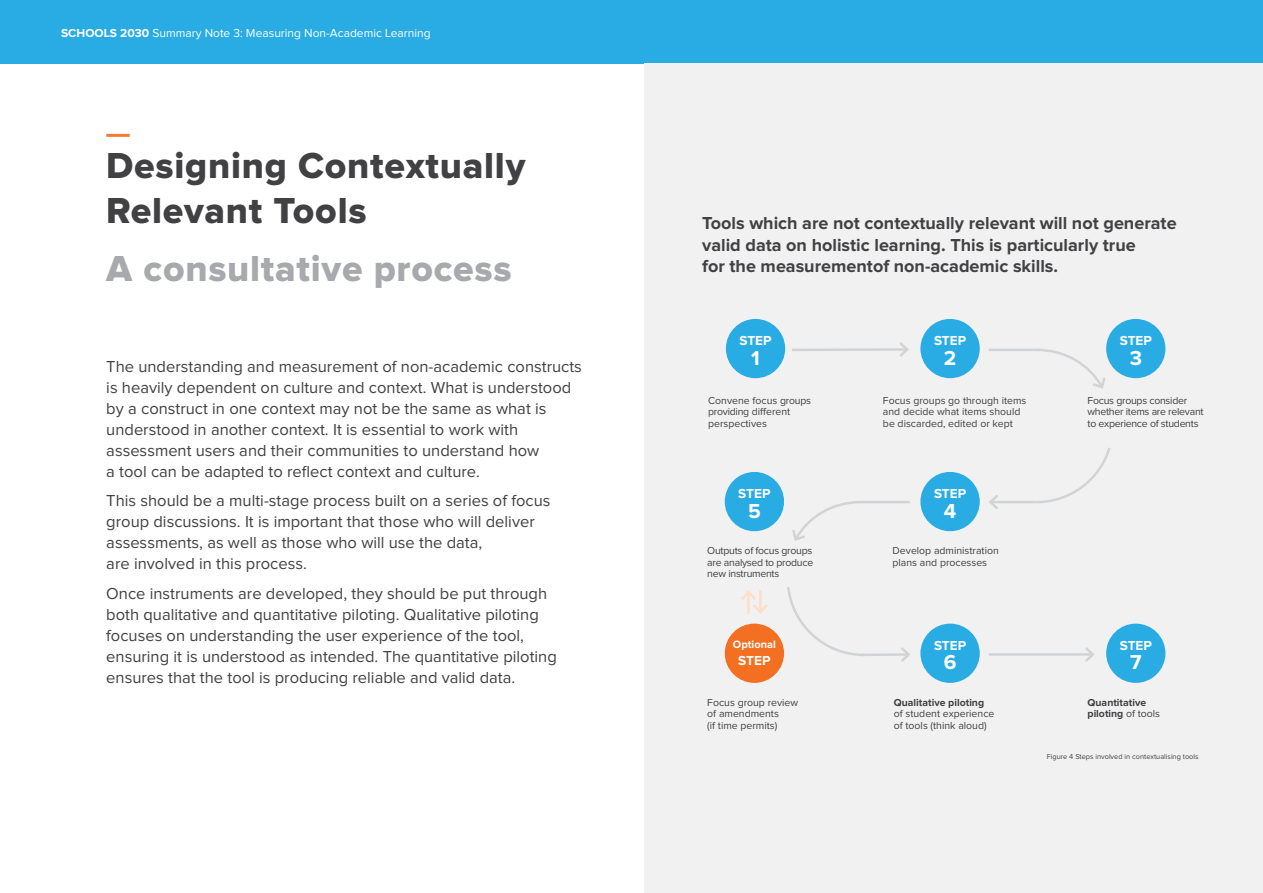
<style>
.page{position:relative;width:1263px;height:893px;background:#fff}
.page>*{position:absolute;margin:0;border:0;box-sizing:border-box;transform-origin:0 0}
.t1{font:37.5px/45px "Proxima Nova Extrabld";letter-spacing:.02em;color:#414042}
.t2{font:37.5px "Proxima Nova Extrabld";letter-spacing:.02em;color:#a7a9ac}
.t3{font:700 20.85px "Proxima Nova";color:#fff}
.t4{font:700 18px/21.6px "Proxima Nova";color:#414042}
.t5{font:16.5px/21px "Proxima Nova";color:#414042}
.t6{font:700 13.5px "Proxima Nova";color:#fff}
.t7{font:12px "Proxima Nova";color:#fff}
.t8{font:700 11.1px "Proxima Nova";color:#fff}
.t9{font:10.5px/11.6px "Proxima Nova";color:#414042}
.t10{font:10.5px/11.6px "Proxima Nova";letter-spacing:-.025em;color:#414042}
.t11{font:700 10.5px/11.6px "Proxima Nova";color:#414042}
.t12{font:7.35px "Proxima Nova";color:#414042}
.s1{font-weight:700}
.s2{font-weight:400}
</style>
<div class="page">
<div style="left:0;top:0;width:1263px;height:64px;background:#29ace3"></div>
<div style="left:644px;top:64px;width:619px;height:829px;background:#f1f1f2"></div>
<hr style="left:106px;top:134px;width:24px;height:3px;background:#f47d32">
<svg style="left:741px;top:590px;width:27px;height:24px"></svg>
<svg style="left:1036px;top:447px;width:75px;height:56px"></svg>
<div style="left:725px;top:624px;width:59px;height:59px;background:#f36f21;border-radius:50%"></div>
<hr style="left:792px;top:348px;width:115px;height:3px;background:#d1d3d4">
<svg style="left:899px;top:342px;width:10px;height:15px"></svg>
<hr style="left:989px;top:349px;width:49px;height:2px;background:#d1d3d4">
<hr style="left:990px;top:501px;width:46px;height:2px;background:#d1d3d4">
<svg style="left:989px;top:495px;width:9px;height:14px"></svg>
<hr style="left:861px;top:501px;width:49px;height:2px;background:#d1d3d4">
<hr style="left:861px;top:653px;width:48px;height:3px;background:#d1d3d4">
<svg style="left:898px;top:647px;width:12px;height:15px"></svg>
<hr style="left:989px;top:653px;width:104px;height:3px;background:#d1d3d4">
<svg style="left:1085px;top:647px;width:10px;height:15px"></svg>
<div style="left:726px;top:319px;width:59px;height:59px;background:#29ace3;border-radius:50%"></div>
<div style="left:920px;top:319px;width:60px;height:59px;background:#29ace3;border-radius:50%"></div>
<div style="left:920px;top:472px;width:60px;height:59px;background:#29ace3;border-radius:50%"></div>
<div style="left:920px;top:624px;width:60px;height:59px;background:#29ace3;border-radius:50%"></div>
<div style="left:1106px;top:624px;width:59px;height:59px;background:#29ace3;border-radius:50%"></div>
<div style="left:1106px;top:319px;width:59px;height:59px;background:#29ace3;border-radius:50%"></div>
<div style="left:725px;top:472px;width:59px;height:59px;background:#29ace3;border-radius:50%"></div>
<svg style="left:1034px;top:347px;width:73px;height:42px"></svg>
<svg style="left:792px;top:501px;width:71px;height:40px"></svg>
<svg style="left:787px;top:587px;width:79px;height:69px"></svg>
<p class="t7" style="left:61px;top:28px;width:371px"><span class="s1">SCHOOLS 2030</span> Summary Note 3: Measuring Non-Academic Learning</p>
<h1 class="t1" style="left:106px;top:145px;width:420px">Designing Contextually<br>Relevant Tools</h1>
<h1 class="t2" style="left:106px;top:252px;width:407px">A consultative process</h1>
<p class="t5" style="left:106px;top:357px;width:477px">The understanding and measurement of non-academic constructs is heavily dependent on culture and context. What is understood by a construct in one context may not be the same as what is understood in another context. It is essential to work with assessment users and their communities to understand how<br>a tool can be adapted to reflect context and culture.</p>
<p class="t5" style="left:106px;top:491px;width:446px">This should be a multi-stage process built on a series of focus group discussions. It is important that those who will deliver assessments, as well as those who will use the data,<br>are involved in this process.</p>
<p class="t5" style="left:106px;top:584px;width:452px">Once instruments are developed, they should be put through both qualitative and quantitative piloting. Qualitative piloting focuses on understanding the user experience of the tool, ensuring it is understood as intended. The quantitative piloting ensures that the tool is producing reliable and valid data.</p>
<p class="t4" style="left:702px;top:213px;width:476px">Tools which are not contextually relevant will not generate valid data on holistic learning. This is particularly true<br>for the measurementof non-academic skills.</p>
<p class="t6" style="left:739px;top:334px;width:34px">STEP</p>
<p class="t3" style="left:751px;top:348px;width:10px">1</p>
<p class="t6" style="left:934px;top:334px;width:34px">STEP</p>
<p class="t3" style="left:944px;top:348px;width:14px">2</p>
<p class="t9" style="left:708px;top:395px;width:104px">Convene focus groups providing different perspectives</p>
<p class="t9" style="left:883px;top:395px;width:145px">Focus groups go through items and decide what items should be discarded, edited or kept</p>
<p class="t6" style="left:738px;top:487px;width:34px">STEP</p>
<p class="t3" style="left:748px;top:501px;width:14px">5</p>
<p class="t9" style="left:707px;top:545px;width:108px;text-align:justify">Outputs of focus groups are analysed to produce new instruments</p>
<p class="t6" style="left:934px;top:487px;width:34px">STEP</p>
<p class="t3" style="left:944px;top:501px;width:14px">4</p>
<p class="t9" style="left:892px;top:545px;width:108px">Develop administration plans and processes</p>
<p class="t6" style="left:1120px;top:334px;width:34px">STEP</p>
<p class="t3" style="left:1130px;top:348px;width:14px">3</p>
<p class="t10" style="left:1087px;top:395px;width:118px">Focus groups consider whether items are relevant to experience of students</p>
<p class="t8" style="left:733px;top:639px;width:45px">Optional</p>
<p class="t6" style="left:738px;top:655px;width:34px">STEP</p>
<p class="t6" style="left:934px;top:639px;width:34px">STEP</p>
<p class="t3" style="left:944px;top:653px;width:14px">6</p>
<p class="t11" style="left:894px;top:697px;width:92px">Qualitative piloting</p>
<p class="t9" style="left:894px;top:708px;width:102px">of student experience of tools (think aloud)</p>
<p class="t6" style="left:1120px;top:639px;width:34px">STEP</p>
<p class="t3" style="left:1130px;top:653px;width:13px">7</p>
<p class="t9" style="left:707px;top:697px;width:92px">Focus group review of amendments<br>(if time permits)</p>
<p class="t11" style="left:1087px;top:697px;width:74px">Quantitative piloting <span class="s2">of tools</span></p>
<p class="t12" style="left:1047px;top:753px;width:153px">Figure 4 Steps involved in contextualising tools</p>
</div>
